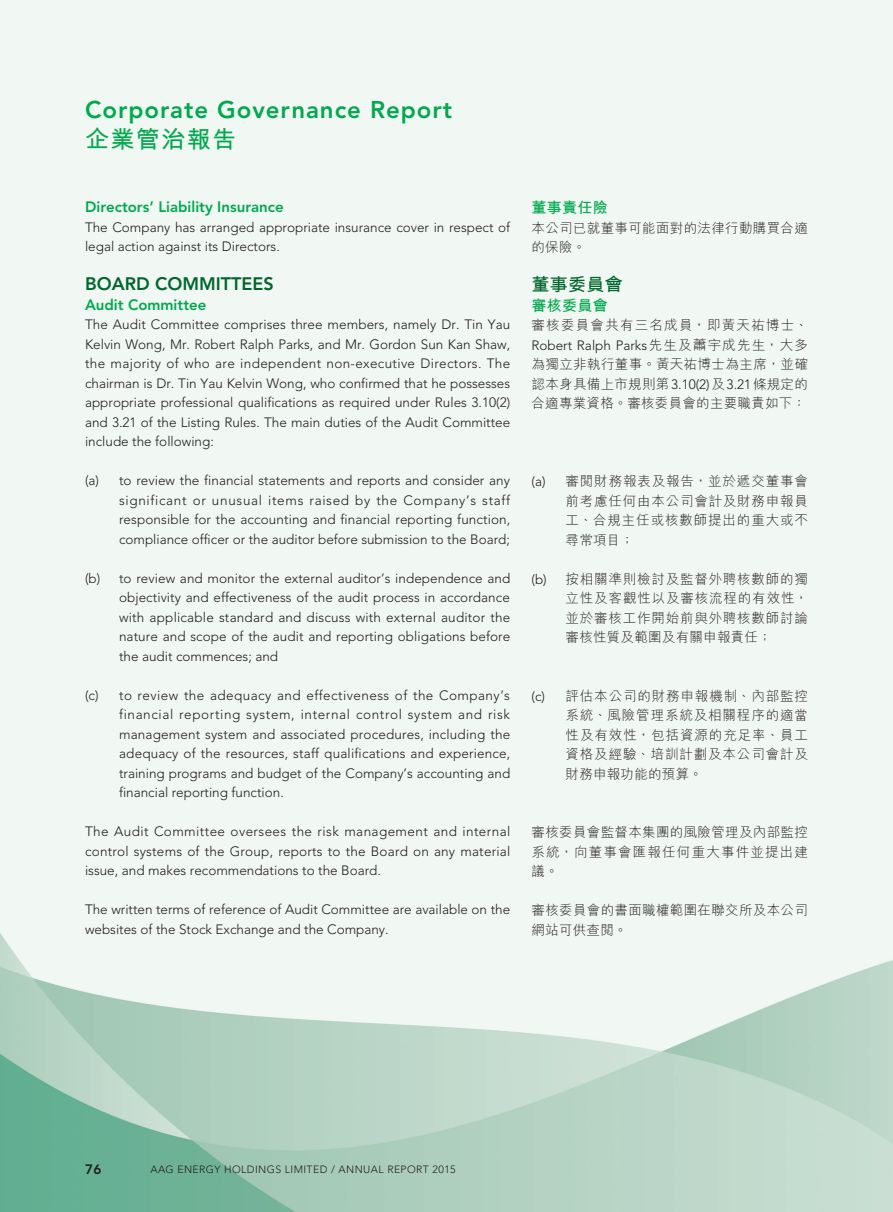
<style>
.page{position:relative;width:893px;height:1212px;background:#fff}
.page>*{position:absolute;margin:0;border:0;box-sizing:border-box;transform-origin:0 0}
.t1{font:800 24px "Avenir LT Std";letter-spacing:.04em;color:#00a94d}
.t2{font:700 24px "M Hei HK";letter-spacing:.06em;color:#00a94d}
._01_H1_E{font:800 18px "Avenir LT Std";color:#00662d}
._001_H1_C{font:700 18px "M Hei HK";letter-spacing:.02em;color:#00662d}
._02_H2_E{font:800 15px "Avenir LT Std";color:#00a94d}
._002_H2_C{font:700 15px "M Hei HK";letter-spacing:.02em;color:#00a94d}
._00_txt_E{font:300 13.5px/19.5px "Avenir LT Std";color:#231f20;text-align:justify}
._000_txt_C{font:300 13.5px/19.5px "M Hei HK";letter-spacing:.03em;color:#231f20;text-align:justify}
.t3{font:800 13.5px "Avenir LT Std";color:#231f20}
.t4{font:300 10.5px "Avenir LT Std";letter-spacing:.04em;color:#231f20}
.s1{font-family:"Avenir LT Std"}
</style>
<div class="page">
<img style="left:0;top:0;width:893px;height:1212px">
<h1 class="t1" style="left:85px;top:95px;width:369px">Corporate Governance Report</h1>
<h1 class="t2" style="left:85px;top:121px;width:153px">企業管治報告</h1>
<p class="_02_H2_E" style="left:85px;top:198px;width:200px">Directors’ Liability Insurance</p>
<p class="_00_txt_E" style="left:85px;top:217px;width:427px">The Company has arranged appropriate insurance cover in respect of legal action against its Directors.</p>
<p class="_01_H1_E" style="left:85px;top:273px;width:190px">BOARD COMMITTEES</p>
<p class="_02_H2_E" style="left:85px;top:296px;width:123px">Audit Committee</p>
<p class="_00_txt_E" style="left:85px;top:315px;width:427px">The Audit Committee comprises three members, namely Dr. Tin Yau Kelvin Wong, Mr. Robert Ralph Parks, and Mr. Gordon Sun Kan Shaw, the majority of who are independent non-executive Directors. The chairman is Dr. Tin Yau Kelvin Wong, who confirmed that he possesses appropriate professional qualifications as required under Rules 3.10(2) and 3.21 of the Listing Rules. The main duties of the Audit Committee include the following:</p>
<p class="_00_txt_E" style="left:119px;top:471px;width:393px;text-indent:-34px">(a) to review the financial statements and reports and consider any significant or unusual items raised by the Company’s staff responsible for the accounting and financial reporting function, compliance officer or the auditor before submission to the Board;</p>
<p class="_00_txt_E" style="left:119px;top:568px;width:393px;text-indent:-34px">(b) to review and monitor the external auditor’s independence and objectivity and effectiveness of the audit process in accordance with applicable standard and discuss with external auditor the nature and scope of the audit and reporting obligations before the audit commences; and</p>
<p class="_00_txt_E" style="left:119px;top:685px;width:393px;text-indent:-34px">(c) to review the adequacy and effectiveness of the Company’s financial reporting system, internal control system and risk management system and associated procedures, including the adequacy of the resources, staff qualifications and experience, training programs and budget of the Company’s accounting and financial reporting function.</p>
<p class="_00_txt_E" style="left:85px;top:822px;width:427px">The Audit Committee oversees the risk management and internal control systems of the Group, reports to the Board on any material issue, and makes recommendations to the Board.</p>
<p class="_00_txt_E" style="left:85px;top:900px;width:427px">The written terms of reference of Audit Committee are available on the websites of the Stock Exchange and the Company.</p>
<p class="_002_H2_C" style="left:531px;top:197px;width:78px">董事責任險</p>
<p class="_000_txt_C" style="left:531px;top:218px;width:278px">本公司已就董事可能面對的法律行動購買合適的保險。</p>
<p class="_001_H1_C" style="left:531px;top:272px;width:93px">董事委員會</p>
<p class="_002_H2_C" style="left:531px;top:294px;width:78px">審核委員會</p>
<p class="_000_txt_C" style="left:531px;top:315px;width:278px">審核委員會共有三名成員，即黃天祐博士、<span class="s1">Robert Ralph Parks</span>先生及蕭宇成先生，大多為獨立非執行董事。黃天祐博士為主席，並確認本身具備上市規則第<span class="s1">3.10(2)</span>及<span class="s1">3.21</span>條規定的合適專業資格。審核委員會的主要職責如下：</p>
<p class="_000_txt_C" style="left:566px;top:471px;width:244px;text-indent:-34px"><span class="s1">(a)</span> 審閱財務報表及報告，並於遞交董事會前考慮任何由本公司會計及財務申報員工、合規主任或核數師提出的重大或不尋常項目；</p>
<p class="_000_txt_C" style="left:566px;top:569px;width:244px;text-indent:-34px"><span class="s1">(b)</span> 按相關準則檢討及監督外聘核數師的獨立性及客觀性以及審核流程的有效性，並於審核工作開始前與外聘核數師討論審核性質及範圍及有關申報責任；</p>
<p class="_000_txt_C" style="left:566px;top:686px;width:244px;text-indent:-34px"><span class="s1">(c)</span> 評估本公司的財務申報機制、內部監控系統、風險管理系統及相關程序的適當性及有效性，包括資源的充足率、員工資格及經驗、培訓計劃及本公司會計及財務申報功能的預算。</p>
<p class="_000_txt_C" style="left:531px;top:822px;width:278px">審核委員會監督本集團的風險管理及內部監控系統，向董事會匯報任何重大事件並提出建議。</p>
<p class="_000_txt_C" style="left:531px;top:900px;width:278px">審核委員會的書面職權範圍在聯交所及本公司網站可供查閱。</p>
<p class="t3" style="left:85px;top:1161px;width:18px">76</p>
<p class="t4" style="left:150px;top:1163px;width:307px">AAG ENERGY HOLDINGS LIMITED / ANNUAL REPORT 2015</p>
</div>
